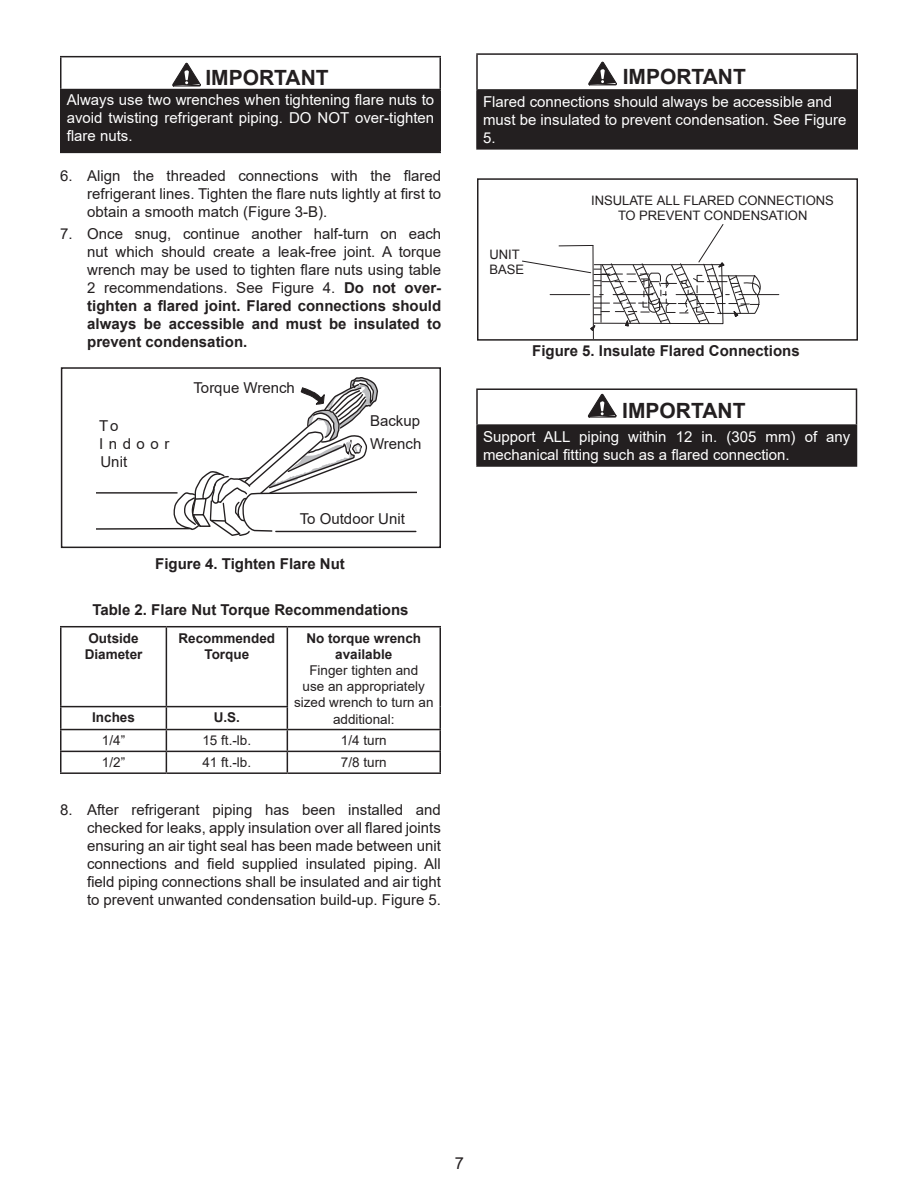
<style>
.page{position:relative;width:918px;height:1188px;background:#fff}
.page>*{position:absolute;margin:0;border:0;box-sizing:border-box;transform-origin:0 0}
.WARNING_20pt{font:700 21px "Arial";color:#231f20}
.t1{font:16.5px "Arial";color:#231f20}
.Body_Text{font:15px/18px "Arial";color:#231f20;text-align:justify}
.Body_Text-2{font:15px/18px "Arial";color:#fff}
.Data_Cell_Left{font:700 15px "Arial";color:#231f20}
.White_10pt{font:15px/18px "Arial";color:#fff}
.Body_Text-3{font:15px/18px "Arial";letter-spacing:.375em;color:#231f20}
.Data_Cell_Left-2{font:13.5px/16.2px "Arial";color:#231f20;text-align:center}
.Data_Cell_Left-3{font:700 13.5px/16.2px "Arial";color:#231f20}
.t2{font:13.05px/14.2px "Arial";letter-spacing:-.005em;color:#231f20}
.s1{font-weight:700}
</style>
<div class="page">
<hr style="left:60px;top:626px;width:106px;height:1px;background:#231f20">
<hr style="left:60px;top:627px;width:2px;height:79px;background:#231f20">
<hr style="left:166px;top:626px;width:121px;height:1px;background:#231f20">
<hr style="left:166px;top:627px;width:1px;height:79px;background:#231f20">
<hr style="left:287px;top:626px;width:154px;height:1px;background:#231f20">
<hr style="left:287px;top:627px;width:1px;height:79px;background:#231f20">
<hr style="left:440px;top:627px;width:1px;height:80px;background:#231f20">
<hr style="left:60px;top:706px;width:106px;height:1px;background:#231f20">
<hr style="left:60px;top:707px;width:2px;height:22px;background:#231f20">
<hr style="left:166px;top:706px;width:122px;height:1px;background:#231f20">
<hr style="left:60px;top:729px;width:106px;height:1px;background:#231f20">
<hr style="left:60px;top:730px;width:2px;height:21px;background:#231f20">
<hr style="left:166px;top:729px;width:121px;height:1px;background:#231f20">
<hr style="left:287px;top:729px;width:154px;height:1px;background:#231f20">
<hr style="left:60px;top:751px;width:106px;height:1px;background:#231f20">
<hr style="left:60px;top:752px;width:2px;height:20px;background:#231f20">
<hr style="left:166px;top:751px;width:121px;height:1px;background:#231f20">
<svg style="left:166px;top:707px;width:1px;height:65px"></svg>
<hr style="left:287px;top:751px;width:154px;height:1px;background:#231f20">
<svg style="left:287px;top:707px;width:1px;height:65px"></svg>
<svg style="left:440px;top:707px;width:1px;height:65px"></svg>
<hr style="left:60px;top:772px;width:106px;height:2px;background:#231f20">
<hr style="left:166px;top:772px;width:121px;height:2px;background:#231f20">
<hr style="left:287px;top:772px;width:154px;height:2px;background:#231f20">
<svg style="left:522px;top:224px;width:258px;height:114px"></svg>
<div style="left:477px;top:178px;width:381px;height:163px;border:2px solid #231f20"></div>
<div style="left:61px;top:367px;width:380px;height:181px;border:2px solid #231f20"></div>
<svg style="left:96px;top:377px;width:320px;height:159px"></svg>
<div style="left:477px;top:90px;width:380px;height:59px;background:#231f20"></div>
<hr style="left:476px;top:53px;width:382px;height:2px;background:#231f20">
<hr style="left:476px;top:55px;width:2px;height:34px;background:#231f20">
<hr style="left:856px;top:55px;width:2px;height:34px;background:#231f20">
<hr style="left:476px;top:89px;width:382px;height:2px;background:#231f20">
<hr style="left:476px;top:91px;width:2px;height:57px;background:#231f20">
<hr style="left:856px;top:91px;width:2px;height:57px;background:#231f20">
<hr style="left:476px;top:148px;width:382px;height:2px;background:#231f20">
<svg style="left:588px;top:61px;width:29px;height:25px"></svg>
<div style="left:61px;top:90px;width:379px;height:62px;background:#231f20"></div>
<hr style="left:60px;top:56px;width:381px;height:1px;background:#231f20">
<hr style="left:60px;top:57px;width:2px;height:32px;background:#231f20">
<hr style="left:440px;top:57px;width:1px;height:32px;background:#231f20">
<hr style="left:60px;top:89px;width:381px;height:1px;background:#231f20">
<hr style="left:60px;top:90px;width:2px;height:62px;background:#231f20">
<hr style="left:440px;top:90px;width:1px;height:62px;background:#231f20">
<hr style="left:60px;top:152px;width:381px;height:1px;background:#231f20">
<svg style="left:172px;top:62px;width:29px;height:25px"></svg>
<div style="left:477px;top:425px;width:379px;height:41px;background:#231f20"></div>
<hr style="left:476px;top:388px;width:381px;height:2px;background:#231f20">
<hr style="left:476px;top:390px;width:2px;height:34px;background:#231f20">
<hr style="left:856px;top:390px;width:1px;height:34px;background:#231f20">
<hr style="left:476px;top:424px;width:381px;height:2px;background:#231f20">
<hr style="left:476px;top:426px;width:2px;height:39px;background:#231f20">
<hr style="left:856px;top:426px;width:1px;height:39px;background:#231f20">
<hr style="left:476px;top:465px;width:381px;height:2px;background:#231f20">
<svg style="left:587px;top:393px;width:30px;height:25px"></svg>
<p class="WARNING_20pt" style="left:205px;top:63px;width:125px">IMPORTANT</p>
<p class="Body_Text-2" style="left:67px;top:91px;width:369px;text-align:justify">Always use two wrenches when tightening flare nuts to avoid twisting refrigerant piping. DO NOT over-tighten flare nuts.</p>
<p class="Body_Text" style="left:87px;top:166px;width:355px;text-indent:-27px">6. Align the threaded connections with the flared refrigerant lines. Tighten the flare nuts lightly at first to obtain a smooth match (Figure 3-B).</p>
<p class="Body_Text" style="left:87px;top:225px;width:356px;text-indent:-27px">7. Once snug, continue another half-turn on each nut which should create a leak-free joint. A torque wrench may be used to tighten flare nuts using table 2 recommendations. See Figure 4. <span class="s1">Do not over&shy;tighten a flared joint. Flared connections should always be accessible and must be insulated to prevent condensation.</span></p>
<p class="Body_Text-3" style="left:99px;top:417px;width:72px">To<br>Indoor<br>Unit</p>
<p class="Body_Text" style="left:193px;top:378px;width:103px">Torque Wrench</p>
<p class="Body_Text" style="left:370px;top:412px;width:52px">Backup</p>
<p class="Body_Text" style="left:370px;top:434px;width:53px">Wrench</p>
<p class="Body_Text" style="left:300px;top:510px;width:107px">To Outdoor Unit</p>
<p class="Data_Cell_Left" style="left:155px;top:553px;width:191px">Figure 4. Tighten Flare Nut</p>
<p class="Data_Cell_Left" style="left:92px;top:599px;width:318px">Table 2. Flare Nut Torque Recommendations</p>
<p class="Data_Cell_Left-3" style="left:85px;top:630px;width:59px">Outside<br>Diameter</p>
<p class="Data_Cell_Left-3" style="left:178px;top:630px;width:98px;text-align:center">Recommended<br>Torque</p>
<p class="Data_Cell_Left-2" style="left:294px;top:630px;width:141px"><span class="s1">No torque wrench available<br></span>Finger tighten and<br>use an appropriately sized wrench to turn an</p>
<p class="Data_Cell_Left-3" style="left:92px;top:710px;width:44px">Inches</p>
<p class="Data_Cell_Left-3" style="left:214px;top:710px;width:28px">U.S.</p>
<p class="Data_Cell_Left-2" style="left:333px;top:711px;width:63px">additional:</p>
<p class="Data_Cell_Left-2" style="left:102px;top:732px;width:25px">1/4”</p>
<p class="Data_Cell_Left-2" style="left:202px;top:732px;width:50px">15 ft.-lb.</p>
<p class="Data_Cell_Left-2" style="left:341px;top:732px;width:47px">1/4 turn</p>
<p class="Data_Cell_Left-2" style="left:102px;top:754px;width:25px">1/2”</p>
<p class="Data_Cell_Left-2" style="left:202px;top:754px;width:50px">41 ft.-lb.</p>
<p class="Data_Cell_Left-2" style="left:341px;top:754px;width:47px">7/8 turn</p>
<p class="Body_Text" style="left:87px;top:800px;width:355px;text-indent:-27px">8. After refrigerant piping has been installed and checked for leaks, apply insulation over all flared joints ensuring an air tight seal has been made between unit connections and field supplied insulated piping. All field piping connections shall be insulated and air tight to prevent unwanted condensation build-up. Figure 5.</p>
<p class="WARNING_20pt" style="left:623px;top:62px;width:125px">IMPORTANT</p>
<p class="Body_Text-2" style="left:483px;top:92px;width:365px">Flared connections should always be accessible and must be insulated to prevent condensation. See Figure<br>5.</p>
<p class="t2" style="left:489px;top:248px;width:36px">UNIT<br>BASE</p>
<p class="t2" style="left:591px;top:194px;width:244px;text-align:center">INSULATE ALL FLARED CONNECTIONS<br>TO PREVENT CONDENSATION</p>
<p class="Data_Cell_Left" style="left:532px;top:340px;width:269px">Figure 5. Insulate Flared Connections</p>
<p class="WARNING_20pt" style="left:622px;top:395px;width:125px">IMPORTANT</p>
<p class="White_10pt" style="left:483px;top:428px;width:369px">Support ALL piping within 12 in. (305 mm) of any mechanical fitting such as a flared connection.</p>
<p class="t1" style="left:455px;top:1151px;width:11px">7</p>
</div>
